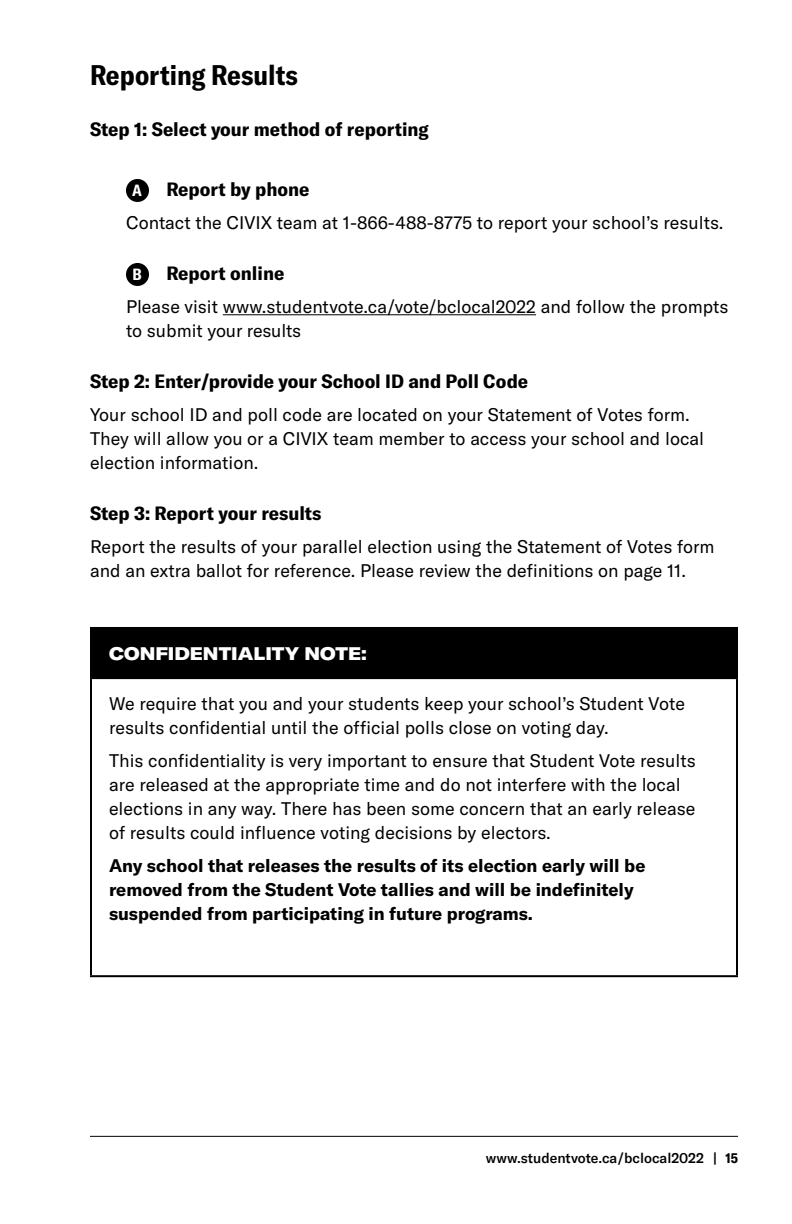
<style>
.page{position:relative;width:792px;height:1224px;background:#fff}
.page>*{position:absolute;margin:0;border:0;box-sizing:border-box;transform-origin:0 0}
.t1{font:700 condensed 28px "GT America";color:#000}
.t2{font:700 condensed 19px "GT America";color:#000;scale:1.1 1}
.Body{font:18px/24px "GT America";color:#000}
.Body-2{font:700 18px/24px "GT America";color:#000}
.Body-3{font:900 expanded 18px "GT America";color:#fff}
.t3{font:700 condensed 16px "GT America";color:#fff}
.t4{font:500 14px "GT America";color:#000}
.s1{font-weight:700;font-stretch:condensed}
</style>
<div class="page">
<hr style="left:90px;top:1136px;width:648px;height:1px;background:#000">
<hr style="left:223px;top:314px;width:313px;height:1px;background:#000">
<div style="left:126px;top:179px;width:23px;height:23px;background:#000;border-radius:50%"></div>
<div style="left:126px;top:263px;width:23px;height:23px;background:#000;border-radius:50%"></div>
<div style="left:91px;top:628px;width:646px;height:50px;background:#000"></div>
<hr style="left:90px;top:627px;width:648px;height:2px;background:#000">
<hr style="left:90px;top:629px;width:2px;height:48px;background:#000">
<hr style="left:736px;top:629px;width:2px;height:48px;background:#000">
<hr style="left:90px;top:677px;width:648px;height:2px;background:#000">
<hr style="left:90px;top:679px;width:2px;height:296px;background:#000">
<hr style="left:736px;top:679px;width:2px;height:296px;background:#000">
<hr style="left:90px;top:975px;width:648px;height:2px;background:#000">
<h1 class="t1" style="left:90px;top:58px;width:210px">Reporting Results</h1>
<h2 class="t2" style="left:90px;top:118px;width:309px">Step 1: Select your method of reporting</h2>
<p class="t3" style="left:132px;top:181px;width:11px">A</p>
<h2 class="t2" style="left:166px;top:178px;width:132px">Report by phone</h2>
<p class="Body" style="left:126px;top:211px;width:599px">Contact the CIVIX team at 1-866-488-8775 to report your school’s results.</p>
<p class="t3" style="left:132px;top:265px;width:11px">B</p>
<h2 class="t2" style="left:166px;top:262px;width:109px">Report online</h2>
<p class="Body" style="left:126px;top:295px;width:604px">Please visit www.studentvote.ca/vote/bclocal2022 and follow the prompts to submit your results</p>
<h2 class="t2" style="left:90px;top:370px;width:400px">Step 2: Enter/provide your School ID and Poll Code</h2>
<p class="Body" style="left:90px;top:403px;width:616px">Your school ID and poll code are located on your Statement of Votes form.<br>They will allow you or a CIVIX team member to access your school and local election information.</p>
<h2 class="t2" style="left:90px;top:502px;width:212px">Step 3: Report your results</h2>
<p class="Body" style="left:90px;top:535px;width:626px">Report the results of your parallel election using the Statement of Votes form and an extra ballot for reference. Please review the definitions on page 11.</p>
<p class="Body-3" style="left:109px;top:642px;width:259px">CONFIDENTIALITY NOTE:</p>
<p class="Body" style="left:109px;top:692px;width:578px">We require that you and your students keep your school’s Student Vote results confidential until the official polls close on voting day.</p>
<p class="Body" style="left:109px;top:749px;width:588px">This confidentiality is very important to ensure that Student Vote results are released at the appropriate time and do not interfere with the local elections in any way. There has been some concern that an early release of results could influence voting decisions by electors.</p>
<p class="Body-2" style="left:109px;top:854px;width:538px">Any school that releases the results of its election early will be removed from the Student Vote tallies and will be indefinitely suspended from participating in future programs.</p>
<p class="t4" style="left:486px;top:1150px;width:254px">www.studentvote.ca/bclocal2022 <span class="s1">| 15</span></p>
</div>
